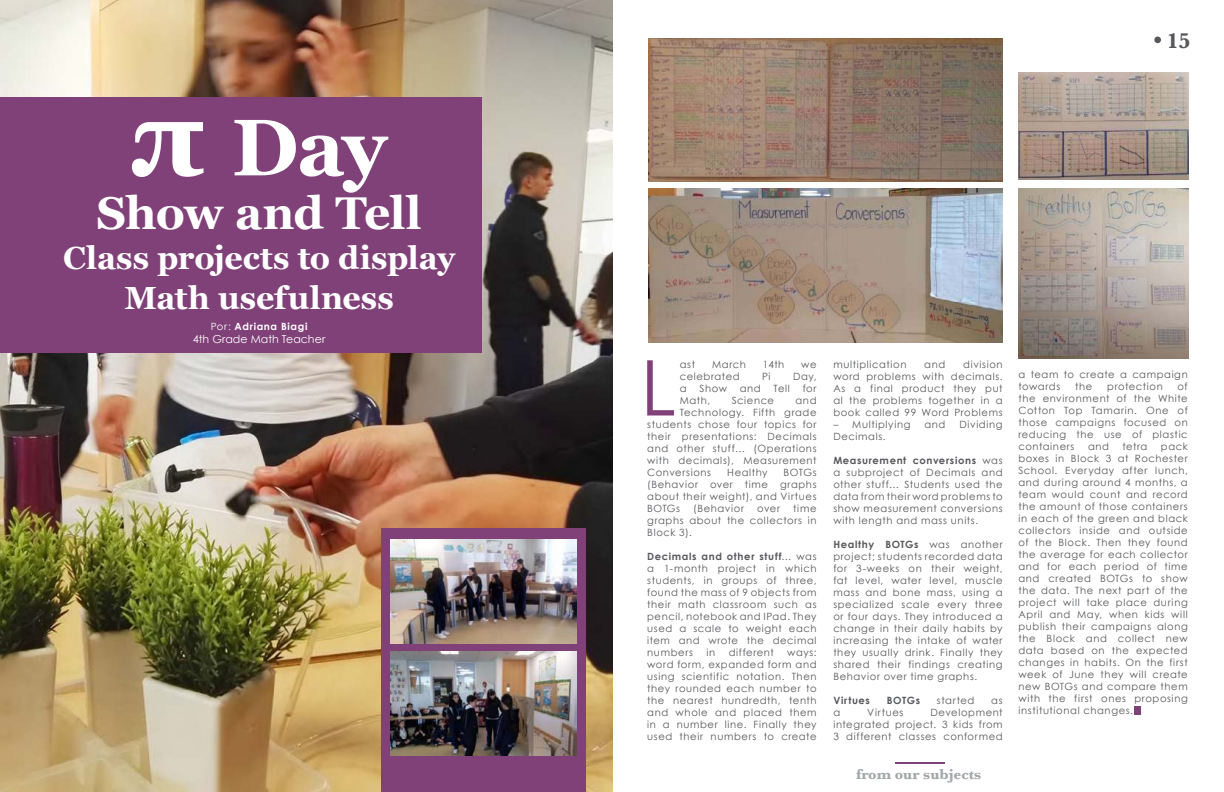
<style>
.page{position:relative;width:1224px;height:792px;background:#fff}
.page>*{position:absolute;margin:0;border:0;box-sizing:border-box;transform-origin:0 0}
.t1{font:700 80px "Georgia";color:#fff}
.t2{font:76.8px "Century Gothic";color:#804178}
.t3{font:700 46px "Georgia";letter-spacing:-.02em;color:#fff}
.t4{font:700 32px/40px "Georgia";letter-spacing:-.005em;color:#fff;text-align:center}
.t5{font:700 22px "Baskerville";color:#57585b}
.t6{font:700 15px "Baskerville";color:#a4a7a9}
.t7{font:11px "Century Gothic";letter-spacing:.005em;color:#fff}
.t8{font:10px/12px "Century Gothic";letter-spacing:.06em;color:#57585b;text-align:justify}
.t9{font:700 10px "Century Gothic";letter-spacing:.065em;color:#fff}
.t10{font:700 10px "Century Gothic";letter-spacing:.06em;color:#57585b}
.s1{font-size:110px}
.s2{font-weight:400}
.s3{font-weight:700}
</style>
<div class="page">
<hr style="left:896px;top:762px;width:49px;height:2px;background:#804178">
<div style="left:1154px;top:37px;width:7px;height:6px;background:#57585b;border-radius:50%"></div>
<img style="left:0;top:0;width:612px;height:792px">
<div style="left:0;top:97px;width:482px;height:256px;background:#804178"></div>
<div style="left:382px;top:528px;width:204px;height:264px;background:#804178"></div>
<img style="left:1019px;top:188px;width:169px;height:171px">
<img style="left:648px;top:188px;width:355px;height:155px">
<img style="left:648px;top:38px;width:355px;height:144px">
<img style="left:1019px;top:73px;width:169px;height:107px">
<img style="left:391px;top:540px;width:185px;height:104px">
<img style="left:391px;top:651px;width:185px;height:105px">
<div style="left:1135px;top:706px;width:6px;height:9px;background:#804178"></div>
<h1 class="t1" style="left:131px;top:115px;width:257px"><span class="s1">π</span> Day</h1>
<h3 class="t3" style="left:97px;top:195px;width:327px">Show and Tell</h3>
<h3 class="t4" style="left:63px;top:241px;width:393px">Class projects to display<br>Math usefulness</h3>
<p class="t9" style="left:211px;top:321px;width:98px"><span class="s2">Por:</span> Adriana Biagi</p>
<p class="t7" style="left:193px;top:334px;width:134px">4th Grade Math Teacher</p>
<h3 class="t5" style="left:1167px;top:33px;width:25px">15</h3>
<h2 class="t2" style="left:641px;top:356px;width:37px">L</h2>
<p class="t8" style="left:680px;top:359px;width:17px">ast</p>
<p class="t8" style="left:712px;top:359px;width:35px">March</p>
<p class="t8" style="left:763px;top:359px;width:23px">14th</p>
<p class="t8" style="left:801px;top:359px;width:17px">we</p>
<p class="t8" style="left:680px;top:371px;width:61px">celebrated</p>
<p class="t8" style="left:762px;top:371px;width:10px">Pi</p>
<p class="t8" style="left:793px;top:371px;width:25px">Day,</p>
<p class="t8" style="left:680px;top:383px;width:8px">a</p>
<p class="t8" style="left:699px;top:383px;width:29px">Show</p>
<p class="t8" style="left:740px;top:383px;width:23px">and</p>
<p class="t8" style="left:774px;top:383px;width:18px">Tell</p>
<p class="t8" style="left:803px;top:383px;width:15px">for</p>
<p class="t8" style="left:680px;top:395px;width:32px">Math,</p>
<p class="t8" style="left:732px;top:395px;width:44px">Science</p>
<p class="t8" style="left:796px;top:395px;width:23px">and</p>
<p class="t8" style="left:680px;top:406px;width:138px">Technology. Fifth grade</p>
<p class="t8" style="left:647px;top:419px;width:171px">students chose four topics for</p>
<p class="t8" style="left:647px;top:431px;width:171px">their presentations: Decimals</p>
<p class="t8" style="left:647px;top:443px;width:171px">and other stuff… (Operations</p>
<p class="t8" style="left:647px;top:455px;width:171px">with decimals), Measurement</p>
<p class="t8" style="left:647px;top:467px;width:65px">Conversions</p>
<p class="t8" style="left:727px;top:467px;width:42px">Healthy</p>
<p class="t8" style="left:647px;top:467px;width:171px;text-indent:136px">BOTGs (Behavior over time graphs about their weight), and Virtues BOTGs</p>
<p class="t8" style="left:647px;top:503px;width:171px;text-indent:146px">time graphs about the collectors in Block 3).</p>
<p class="t8" style="left:647px;top:551px;width:171px"><span class="s3">Decimals and other stuff</span>… was a 1-month project in which students, in groups of three, found the mass of 9 objects from their math classroom such as pencil, notebook and IPad. They used a scale to weight each item and wrote the decimal numbers</p>
<p class="t8" style="left:693px;top:503px;width:52px">(Behavior</p>
<p class="t8" style="left:757px;top:503px;width:24px">over</p>
<p class="t8" style="left:706px;top:647px;width:10px">in</p>
<p class="t8" style="left:729px;top:647px;width:47px">different</p>
<p class="t8" style="left:647px;top:647px;width:171px;text-indent:140px">ways: word form, expanded form and using scientific notation. Then they rounded each number to the nearest hundredth, tenth and whole and placed them in a number line. Finally they used their numbers to create</p>
<p class="t8" style="left:833px;top:359px;width:171px;text-indent:130px">division word problems with decimals.<br>As a final product they put al the problems together in a book called 99 Word Problems</p>
<p class="t8" style="left:833px;top:419px;width:79px">– Multiplying</p>
<p class="t8" style="left:924px;top:419px;width:23px">and</p>
<p class="t8" style="left:959px;top:419px;width:45px">Dividing</p>
<p class="t8" style="left:833px;top:430px;width:54px">Decimals.</p>
<p class="t8" style="left:833px;top:455px;width:171px"><span class="s3">Measurement conversions</span> was a subproject of Decimals and other stuff… Students used the data from their word problems to show measurement conversions with length and mass units.</p>
<p class="t8" style="left:833px;top:539px;width:171px"><span class="s3">Healthy BOTGs</span> was another project; students recorded data for 3-weeks on their weight, fat level, water level, muscle mass and bone mass, using a specialized scale every three or four days. They introduced a change in their daily habits by increasing the intake of water they usually drink. Finally they shared their findings creating Behavior over time graphs.</p>
<p class="t10" style="left:833px;top:695px;width:38px">Virtues</p>
<p class="t10" style="left:887px;top:695px;width:35px">BOTGs</p>
<p class="t8" style="left:937px;top:695px;width:39px">started</p>
<p class="t8" style="left:991px;top:695px;width:13px">as</p>
<p class="t8" style="left:833px;top:707px;width:8px">a</p>
<p class="t8" style="left:867px;top:707px;width:38px">Virtues</p>
<p class="t8" style="left:833px;top:359px;width:75px">multiplication</p>
<p class="t8" style="left:924px;top:359px;width:23px">and</p>
<p class="t8" style="left:833px;top:707px;width:171px;text-indent:97px">Development integrated project. 3 kids from 3 different classes conformed</p>
<h3 class="t6" style="left:856px;top:769px;width:127px">from our subjects</h3>
<p class="t8" style="left:1018px;top:369px;width:171px">a team to create a campaign towards</p>
<p class="t8" style="left:1018px;top:381px;width:171px;text-indent:159px">of the environment of the White Cotton Top Tamarin. One of those campaigns focused on reducing the use of plastic containers</p>
<p class="t8" style="left:1075px;top:381px;width:19px">the</p>
<p class="t8" style="left:1107px;top:381px;width:57px">protection</p>
<p class="t8" style="left:1018px;top:441px;width:171px;text-indent:143px">pack boxes in Block 3 at Rochester School. Everyday after lunch, and during around 4 months, a team would count and record the amount of those containers in each of the green and black collectors inside and outside of the Block. Then they found the average for each collector and for each period of time and created BOTGs to show the data. The next part of the project will take place during April and May, when kids will publish their campaigns along the Block and collect new data based on the expected changes in habits. On the first week of June they will create new BOTGs and compare them with the first ones proposing institutional changes.</p>
<p class="t8" style="left:1088px;top:441px;width:23px">and</p>
<p class="t8" style="left:1123px;top:441px;width:26px">tetra</p>
</div>
